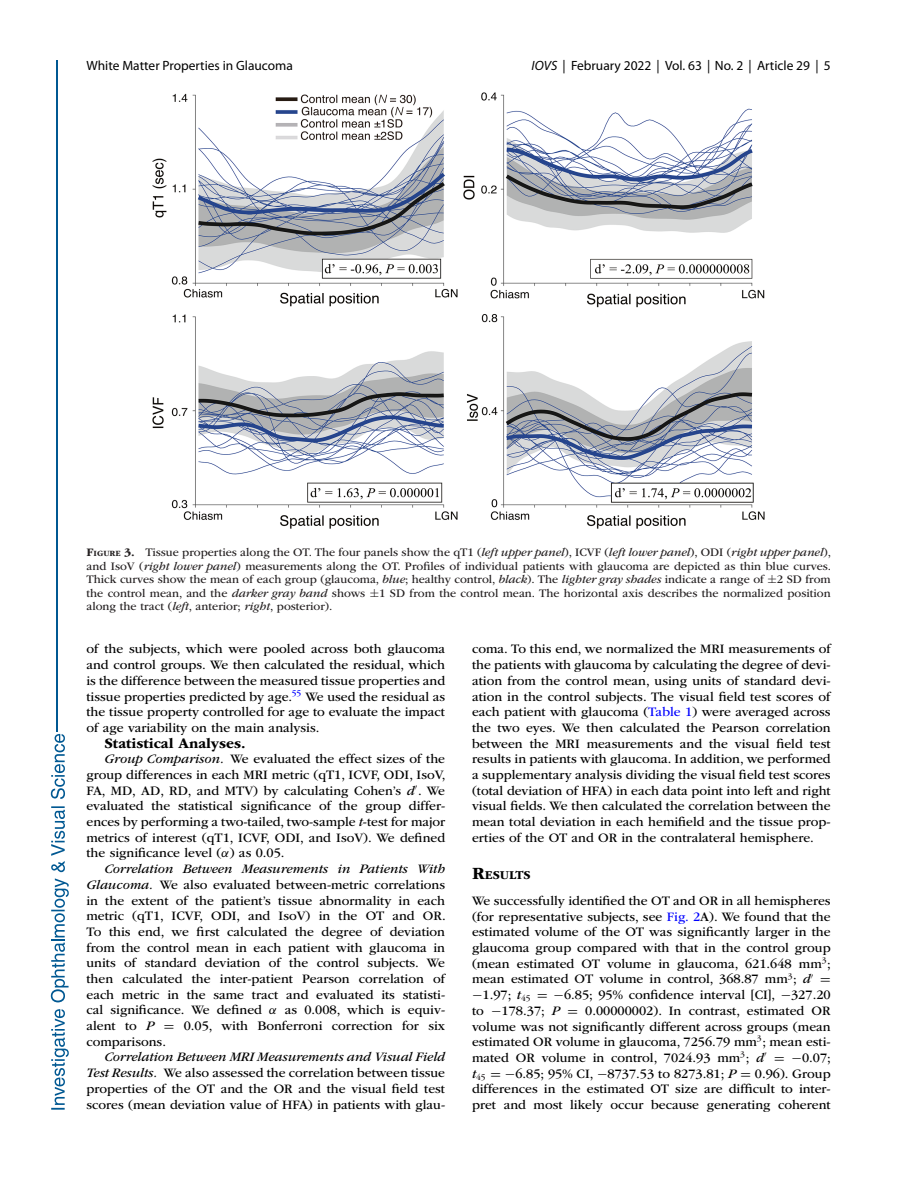
<style>
.page{position:relative;width:918px;height:1188px;background:#fff}
.page>*{position:absolute;margin:0;border:0;box-sizing:border-box;transform-origin:0 0}
.t1{font:700 15px "ITC Garamond Std";color:#000}
.t2{font:13.5px/15.8px "ITC Garamond Std";color:#000;text-align:justify}
.t3{font:13.5px "Myriad Pro";color:#000}
.t4{font:700 12.6px "ITC Garamond Std";color:#000}
.t5{font:12px/13.5px "ITC Garamond Std";color:#231f20;text-align:justify}
.s1{font-style:italic}
.s2{font-weight:700}
.s3{font-weight:700;font-size:8.4px}
.s4{font-family:"MTSY"}
.s5{font-family:"RMTMI"}
.s6{color:#00f}
.s7{font-size:18px}
</style>
<div class="page">
<hr style="left:57px;top:60px;width:1px;height:672px;background:#005892">
<svg style="left:51px;top:734px;width:18px;height:376px"></svg>
<img style="left:153px;top:93px;width:611px;height:435px">
<p class="t3" style="left:86px;top:57px;width:208px">White Matter Properties in Glaucoma</p>
<p class="t3" style="left:532px;top:57px;width:301px"><span class="s1">IOVS</span> | February 2022 | Vol. 63 | No. 2 | Article 29 | 5</p>
<p class="t5" style="left:86px;top:547px;width:746px"><span class="s2">F</span><span class="s3">IGURE</span> <span class="s2">3.</span> Tissue properties along the OT. The four panels show the qT1 (<span class="s1">left upper panel</span>), ICVF (<span class="s1">left lower panel</span>), ODI (<span class="s1">right upper panel</span>), and IsoV (<span class="s1">right lower panel</span>) measurements along the OT. Profiles of individual patients with glaucoma are depicted as thin blue curves.<br>Thick curves show the mean of each group (glaucoma, <span class="s1">blue</span>; healthy control, <span class="s1">black</span>). The <span class="s1">lighter gray shades</span> indicate a range of <span class="s4">±</span>2 SD from the control mean, and the <span class="s1">darker gray band</span> shows <span class="s4">±</span>1 SD from the control mean. The horizontal axis describes the normalized position along the tract (<span class="s1">left</span>, anterior; <span class="s1">right</span>, posterior).</p>
<p class="t2" style="left:86px;top:642px;width:360px">of the subjects, which were pooled across both glaucoma and control groups. We then calculated the residual, which is the difference between the measured tissue properties and tissue properties predicted by age.<sup>55</sup> We used the residual as the tissue property controlled for age to evaluate the impact of age variability on the main analysis.</p>
<p class="t1" style="left:104px;top:737px;width:143px">Statistical Analyses.</p>
<p class="t2" style="left:86px;top:752px;width:361px;text-indent:18px"><span class="s1">Group Comparison.</span> We evaluated the effect sizes of the group differences in each MRI metric (qT1, ICVF, ODI, IsoV, FA, MD, AD, RD, and MTV) by calculating Cohen’s <span class="s1">d</span><sup>-</sup>. We evaluated the statistical significance of the group differ&shy;ences by performing a two-tailed, two-sample <span class="s1">t</span>-test for major metrics of interest (qT1, ICVF, ODI, and IsoV). We defined the significance level (<span class="s5">α</span>) as 0.05.</p>
<p class="t2" style="left:86px;top:862px;width:361px;text-indent:18px"><span class="s1">Correlation Between Measurements in Patients With Glaucoma.</span> We also evaluated between-metric correlations in the extent of the patient’s tissue abnormality in each metric (qT1, ICVF, ODI, and IsoV) in the OT and OR.<br>To this end, we first calculated the degree of deviation from the control mean in each patient with glaucoma in units of standard deviation of the control subjects. We then calculated the inter-patient Pearson correlation of each metric in the same tract and evaluated its statisti&shy;cal significance. We defined <span class="s5">α</span> as 0.008, which is equiv&shy;alent to <span class="s1">P</span> <span class="s4">=</span> 0.05, with Bonferroni correction for six comparisons.</p>
<p class="t2" style="left:86px;top:1050px;width:360px;text-indent:18px"><span class="s1">Correlation Between MRI Measurements and Visual Field Test Results.</span> We also assessed the correlation between tissue properties of the OT and the OR and the visual field test scores (mean deviation value of HFA) in patients with glau-</p>
<p class="t2" style="left:472px;top:642px;width:360px">coma. To this end, we normalized the MRI measurements of the patients with glaucoma by calculating the degree of devi&shy;ation from the control mean, using units of standard devi&shy;ation in the control subjects. The visual field test scores of each patient with glaucoma (<span class="s6">Table 1</span>) were averaged across the two eyes. We then calculated the Pearson correlation between the MRI measurements and the visual field test results in patients with glaucoma. In addition, we performed a supplementary analysis dividing the visual field test scores (total deviation of HFA) in each data point into left and right visual fields. We then calculated the correlation between the mean total deviation in each hemifield and the tissue prop&shy;erties of the OT and OR in the contralateral hemisphere.</p>
<p class="t4" style="left:472px;top:870px;width:60px"><span class="s7">R</span>ESULTS</p>
<p class="t2" style="left:472px;top:894px;width:360px">We successfully identified the OT and OR in all hemispheres (for representative subjects, see <span class="s6">Fig. 2</span>A). We found that the estimated volume of the OT was significantly larger in the glaucoma group compared with that in the control group (mean estimated OT volume in glaucoma, 621.648 mm<sup>3</sup>; mean estimated OT volume in control, 368.87 mm<sup>3</sup>; <span class="s1">d</span><sup>-</sup> <span class="s4">= −</span>1.97; <span class="s1">t</span><sub>45</sub> <span class="s4">= −</span>6.85; 95% confidence interval [CI], <span class="s4">−</span>327.20 to <span class="s4">−</span>178.37; <span class="s1">P</span> <span class="s4">=</span> 0.00000002). In contrast, estimated OR volume was not significantly different across groups (mean estimated OR volume in glaucoma, 7256.79 mm<sup>3</sup>; mean esti&shy;mated OR volume in control, 7024.93 mm<sup>3</sup>; <span class="s1">d</span><sup>-</sup> <span class="s4">= −</span>0.07; <span class="s1">t</span><sub>45</sub> <span class="s4">= −</span>6.85; 95% CI, <span class="s4">−</span>8737.53 to 8273.81; <span class="s1">P</span> <span class="s4">=</span> 0.96). Group differences in the estimated OT size are difficult to inter&shy;pret and most likely occur because generating coherent</p>
</div>
